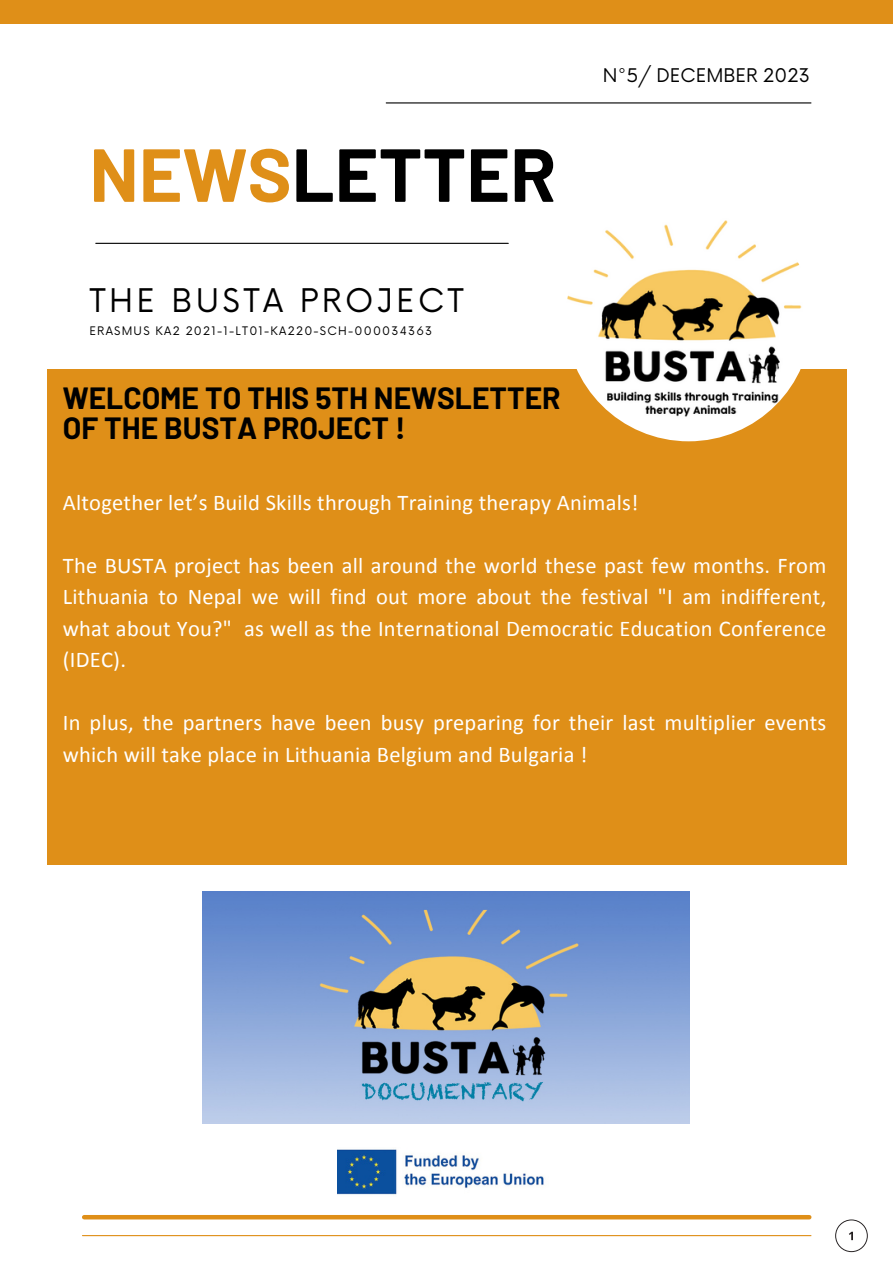
<style>
.page{position:relative;width:893px;height:1264px;background:#fff}
.page>*{position:absolute;margin:0;border:0;box-sizing:border-box;transform-origin:0 0}
.t1{font:700 75px "Barlow";color:#000}
.t2{font:31.8px "Now";letter-spacing:.11em;color:#000}
.t3{font:700 30px/30.3px "Barlow";color:#000}
.t4{font:22.5px/31.5px "Calibri";letter-spacing:.01em;color:#fff;text-align:justify}
.t5{font:18.3px "Now";color:#000}
.t6{font:11.55px "Now";letter-spacing:.11em;color:#000}
.s1{color:#df8f18}
</style>
<div class="page">
<div style="left:47px;top:369px;width:799px;height:495px;background:#df8f18"></div>
<img style="left:203px;top:891px;width:486px;height:232px">
<div style="left:0;top:0;width:892px;height:23px;background:#df8f18"></div>
<hr style="left:386px;top:102px;width:424px;height:1px;background:#000">
<img style="left:565px;top:195px;width:246px;height:246px;border-radius:50%">
<div style="left:84px;top:1214px;width:725px;height:5px;background:#df8f18"></div>
<hr style="left:82px;top:1234px;width:728px;height:2px;background:#df8f18">
<hr style="left:96px;top:243px;width:412px;height:1px;background:#000">
<svg style="left:835px;top:1219px;width:32px;height:33px"></svg>
<img style="left:337px;top:1149px;width:207px;height:46px">
<h3 class="t1" style="left:89px;top:127px;width:468px"><span class="s1">NEWS</span>LETTER</h3>
<h3 class="t2" style="left:89px;top:282px;width:376px">THE BUSTA PROJECT</h3>
<p class="t6" style="left:89px;top:324px;width:344px">ERASMUS KA2 2021-1-LT01-KA220-SCH-000034363</p>
<h3 class="t3" style="left:63px;top:382px;width:499px">WELCOME TO THIS 5TH NEWSLETTER<br>OF THE BUSTA PROJECT !</h3>
<h3 class="t5" style="left:602px;top:65px;width:208px">N°5/ DECEMBER 2023</h3>
<p class="t4" style="left:63px;top:488px;width:577px">Altogether let’s Build Skills through Training therapy Animals!</p>
<p class="t4" style="left:63px;top:551px;width:765px">The BUSTA project has been all around the world these past few months. From Lithuania to Nepal we will find out more about the festival "I am indifferent, what about You?" as well as the International Democratic Education Conference (IDEC).</p>
<p class="t4" style="left:63px;top:708px;width:765px">In plus, the partners have been busy preparing for their last multiplier events which will take place in Lithuania Belgium and Bulgaria !</p>
</div>
